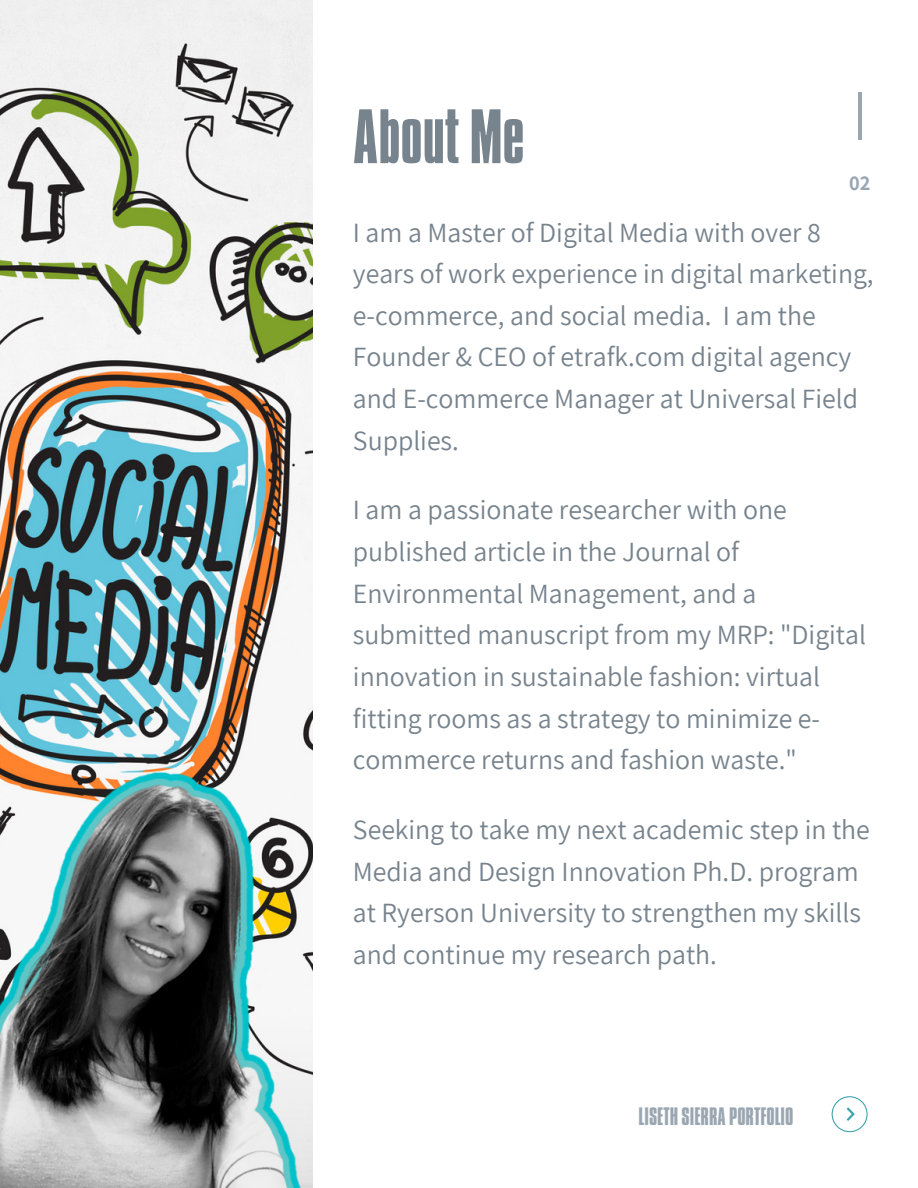
<style>
.page{position:relative;width:918px;height:1188px;background:#fff}
.page>*{position:absolute;margin:0;border:0;box-sizing:border-box;transform-origin:0 0}
.t1{font:66.3px "Aka Acid GR Compacta";color:#77838d}
.t2{font:27.75px/41.7px "Assistant";color:#77838d}
.t3{font:21.6px "Aka Acid GR Compacta";color:#9aa7b2}
.t4{font:700 20.4px "Assistant";color:#9aa7b2}
</style>
<div class="page">
<img style="left:0;top:0;width:313px;height:621px">
<img style="left:0;top:621px;width:313px;height:567px">
<svg style="left:832px;top:1096px;width:36px;height:36px"></svg>
<hr style="left:858px;top:92px;width:4px;height:47px;background:#9aa7b2">
<h1 class="t1" style="left:353px;top:111px;width:173px">About Me</h1>
<p class="t4" style="left:849px;top:169px;width:23px">02</p>
<p class="t2" style="left:353px;top:211px;width:522px">I am a Master of Digital Media with over 8 years of work experience in digital marketing, e-commerce, and social media. I am the Founder &amp; CEO of etrafk.com digital agency and E-commerce Manager at Universal Field Supplies.</p>
<p class="t2" style="left:353px;top:488px;width:515px">I am a passionate researcher with one published article in the Journal of Environmental Management, and a submitted manuscript from my MRP: "Digital innovation in sustainable fashion: virtual fitting rooms as a strategy to minimize e&shy;commerce returns and fashion waste."</p>
<p class="t2" style="left:353px;top:808px;width:518px">Seeking to take my next academic step in the Media and Design Innovation Ph.D. program at Ryerson University to strengthen my skills and continue my research path.</p>
<p class="t3" style="left:639px;top:1107px;width:156px">LISETHSIERRAPORTFOLIO</p>
</div>
